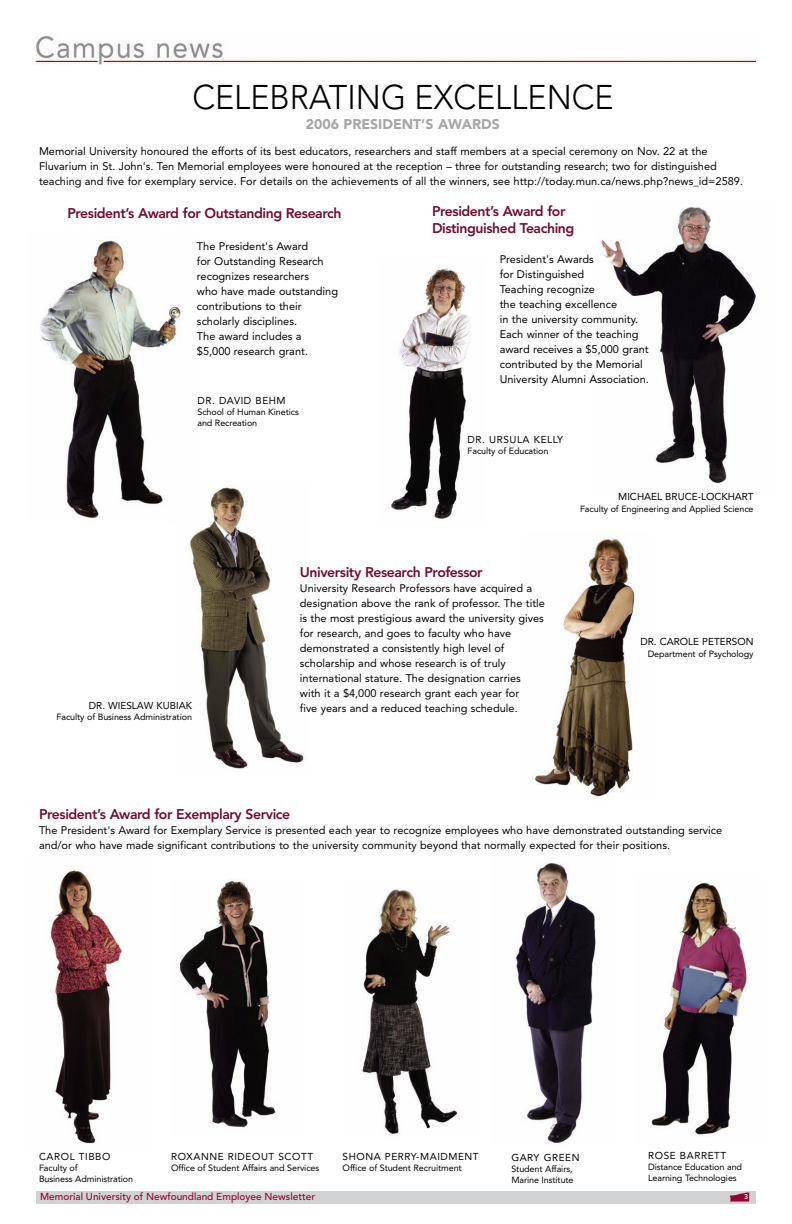
<style>
.page{position:relative;width:792px;height:1224px;background:#fff}
.page>*{position:absolute;margin:0;border:0;box-sizing:border-box;transform-origin:0 0}
.t1{font:300 34px "Avenir LT Std";color:#000;scale:.95 1}
.t2{font:800 14px/16.8px "Avenir LT Std";letter-spacing:-.03em;color:#730b29}
.t3{font:900 14px "Avenir LT Std";color:#a6a6a6}
.t4{font:11px/15px "Avenir LT Std";color:#000}
.t5{font:500 10.1px "Avenir LT Std";color:#98012d}
.t6{font:10px "Avenir LT Std";letter-spacing:.055em;color:#000}
.t7{font:10px "Avenir LT Std";color:#000}
.t8{font:9px/10.8px "Avenir LT Std";letter-spacing:-.01em;color:#000}
.t9{font:800 7px "Avenir LT Std";color:#fff}
</style>
<div class="page">
<img style="left:35px;top:35px;width:721px;height:29px">
<div style="left:36px;top:1189px;width:720px;height:17px;background:linear-gradient(to right,#d1d2d4,#d1d2d4)"></div>
<div style="left:36px;top:1191px;width:720px;height:12px;background:#d1d2d4"></div>
<svg style="left:730px;top:1193px;width:19px;height:9px"></svg>
<img style="left:48px;top:870px;width:75px;height:274px">
<img style="left:362px;top:889px;width:96px;height:245px">
<img style="left:515px;top:862px;width:81px;height:282px">
<img style="left:651px;top:882px;width:97px;height:253px">
<img style="left:189px;top:487px;width:115px;height:282px">
<img style="left:179px;top:880px;width:97px;height:248px">
<img style="left:535px;top:539px;width:100px;height:258px">
<img style="left:40px;top:240px;width:156px;height:284px">
<img style="left:391px;top:268px;width:80px;height:251px">
<img style="left:600px;top:207px;width:156px;height:276px">
<h1 class="t1" style="left:192px;top:83px;width:445px">CELEBRATING EXCELLENCE</h1>
<p class="t3" style="left:306px;top:116px;width:195px">2006 PRESIDENT’S AWARDS</p>
<p class="t4" style="left:39px;top:144px;width:706px">Memorial University honoured the efforts of its best educators, researchers and staff members at a special ceremony on Nov. 22 at the<br>Fluvarium in St. John's. Ten Memorial employees were honoured at the reception – three for outstanding research; two for distinguished teaching and five for exemplary service. For details on the achievements of all the winners, see http://today.mun.ca/news.php?news_id=2589.</p>
<p class="t2" style="left:67px;top:206px;width:276px">President’s Award for Outstanding Research</p>
<p class="t4" style="left:197px;top:240px;width:143px">The President's Award<br>for Outstanding Research recognizes researchers<br>who have made outstanding contributions to their scholarly disciplines.<br>The award includes a<br>$5,000 research grant.</p>
<p class="t6" style="left:197px;top:396px;width:90px">DR. DAVID BEHM</p>
<p class="t8" style="left:197px;top:407px;width:103px">School of Human Kinetics and Recreation</p>
<p class="t2" style="left:432px;top:204px;width:144px">President’s Award for<br>Distinguished Teaching</p>
<p class="t4" style="left:500px;top:253px;width:151px">President's Awards<br>for Distinguished<br>Teaching recognize<br>the teaching excellence<br>in the university community.<br>Each winner of the teaching award receives a $5,000 grant contributed by the Memorial<br>University Alumni Association.</p>
<p class="t6" style="left:468px;top:435px;width:97px">DR. URSULA KELLY</p>
<p class="t8" style="left:468px;top:446px;width:82px">Faculty of Education</p>
<p class="t7" style="left:618px;top:493px;width:137px">MICHAEL BRUCE-LOCKHART</p>
<p class="t8" style="left:580px;top:504px;width:175px">Faculty of Engineering and Applied Science</p>
<p class="t7" style="left:89px;top:701px;width:105px">DR. WIESLAW KUBIAK</p>
<p class="t8" style="left:57px;top:712px;width:137px">Faculty of Business Administration</p>
<p class="t2" style="left:300px;top:565px;width:184px">University Research Professor</p>
<p class="t4" style="left:300px;top:582px;width:247px">University Research Professors have acquired a designation above the rank of professor. The title is the most prestigious award the university gives for research, and goes to faculty who have demonstrated a consistently high level of scholarship and whose research is of truly international stature. The designation carries<br>with it a $4,000 research grant each year for<br>five years and a reduced teaching schedule.</p>
<p class="t7" style="left:640px;top:638px;width:115px">DR. CAROLE PETERSON</p>
<p class="t8" style="left:648px;top:649px;width:107px">Department of Psychology</p>
<p class="t2" style="left:39px;top:807px;width:253px">President’s Award for Exemplary Service</p>
<p class="t4" style="left:39px;top:823px;width:685px">The President's Award for Exemplary Service is presented each year to recognize employees who have demonstrated outstanding service and/or who have made significant contributions to the university community beyond that normally expected for their positions.</p>
<p class="t6" style="left:39px;top:1153px;width:73px">CAROL TIBBO</p>
<p class="t8" style="left:39px;top:1164px;width:96px">Faculty of<br>Business Administration</p>
<p class="t6" style="left:171px;top:1153px;width:144px">ROXANNE RIDEOUT SCOTT</p>
<p class="t8" style="left:171px;top:1164px;width:150px">Office of Student Affairs and Services</p>
<p class="t6" style="left:343px;top:1153px;width:138px">SHONA PERRY-MAIDMENT</p>
<p class="t8" style="left:343px;top:1164px;width:121px">Office of Student Recruitment</p>
<p class="t6" style="left:511px;top:1153px;width:70px">GARY GREEN</p>
<p class="t8" style="left:511px;top:1164px;width:64px">Student Affairs,<br>Marine Institute</p>
<p class="t6" style="left:648px;top:1151px;width:80px">ROSE BARRETT</p>
<p class="t8" style="left:648px;top:1162px;width:95px">Distance Education and<br>Learning Technologies</p>
<p class="t5" style="left:40px;top:1192px;width:277px">Memorial University of Newfoundland Employee Newsletter</p>
<p class="t9" style="left:744px;top:1194px;width:6px">3</p>
</div>
